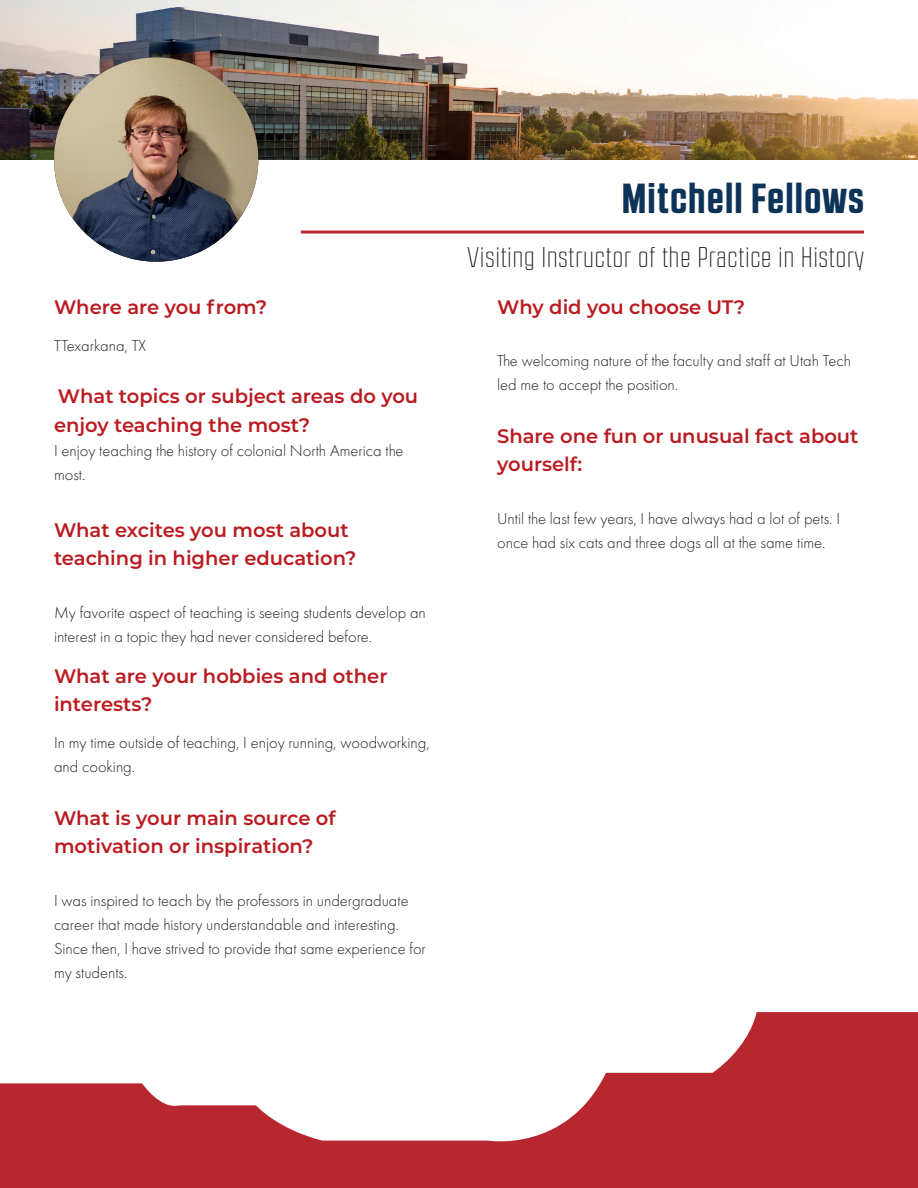
<style>
.page{position:relative;width:918px;height:1188px;background:#fff}
.page>*{position:absolute;margin:0;border:0;box-sizing:border-box;transform-origin:0 0}
.t1{font:700 42px "RB No 2.1 a";letter-spacing:.04em;color:#0e3359}
.t2{font:300 28.5px "RB No 2.1 a";letter-spacing:.04em;color:#241e1b}
.t3{font:600 19.5px/28.5px "Montserrat";color:#ba1b20}
.t4{font:300 16.5px/24px "Futura PT";color:#231f20}
</style>
<div class="page">
<img style="left:0;top:0;width:918px;height:160px">
<hr style="left:301px;top:231px;width:563px;height:3px;background:#b82630">
<img style="left:54px;top:57px;width:204px;height:205px;border-radius:99px">
<svg style="left:0;top:1012px;width:918px;height:176px;fill:#b82630"></svg>
<p class="t3" style="left:54px;top:292px;width:215px">Where are you from?</p>
<p class="t4" style="left:54px;top:333px;width:94px">TTexarkana, TX</p>
<p class="t3" style="left:54px;top:381px;width:366px">What topics or subject areas do you enjoy teaching the most?</p>
<p class="t4" style="left:54px;top:438px;width:351px">I enjoy teaching the history of colonial North America the most.</p>
<p class="t3" style="left:54px;top:515px;width:304px">What excites you most about teaching in higher education?</p>
<p class="t4" style="left:54px;top:600px;width:373px">My favorite aspect of teaching is seeing students develop an interest in a topic they had never considered before.</p>
<p class="t3" style="left:54px;top:661px;width:335px">What are your hobbies and other interests?</p>
<p class="t4" style="left:54px;top:731px;width:377px">In my time outside of teaching, I enjoy running, woodworking, and cooking.</p>
<p class="t3" style="left:54px;top:803px;width:283px">What is your main source of motivation or inspiration?</p>
<p class="t4" style="left:54px;top:888px;width:373px">I was inspired to teach by the professors in undergraduate career that made history understandable and interesting.<br>Since then, I have strived to provide that same experience for my students.</p>
<h1 class="t1" style="left:622px;top:174px;width:243px">Mitchell Fellows</h1>
<h2 class="t2" style="left:467px;top:242px;width:398px">Visiting Instructor of the Practice in History</h2>
<p class="t3" style="left:497px;top:292px;width:250px">Why did you choose UT?</p>
<p class="t4" style="left:497px;top:349px;width:355px">The welcoming nature of the faculty and staff at Utah Tech led me to accept the position.</p>
<p class="t3" style="left:497px;top:421px;width:363px">Share one fun or unusual fact about yourself:</p>
<p class="t4" style="left:497px;top:506px;width:344px">Until the last few years, I have always had a lot of pets. I once had six cats and three dogs all at the same time.</p>
</div>
